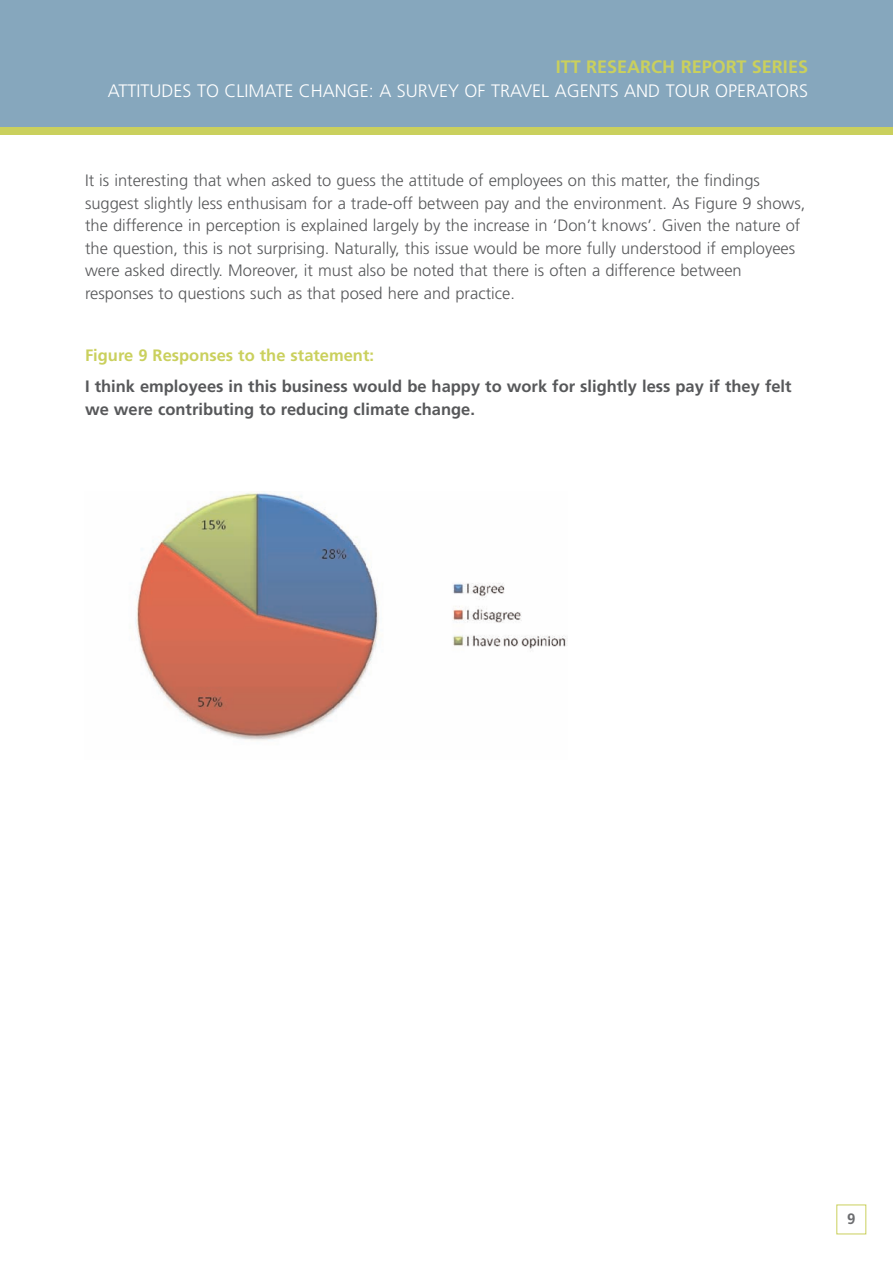
<style>
.page{position:relative;width:893px;height:1263px;background:#fff}
.page>*{position:absolute;margin:0;border:0;box-sizing:border-box;transform-origin:0 0}
.t1{font:300 18px "Frutiger";color:#fff}
.t2{font:700 18px "Frutiger";color:#cad05d}
.t3{font:300 16.5px/22.5px "Frutiger";color:#57585a}
.t4{font:700 16.5px/22.5px "Frutiger";color:#57585a}
.t5{font:700 16.5px "Frutiger";color:#cad05d}
.t6{font:700 15px "Frutiger";color:#6c6d70}
</style>
<div class="page">
<div style="left:0;top:0;width:893px;height:128px;background:#86a7bd"></div>
<div style="left:0;top:128px;width:893px;height:7px;background:#cad05d"></div>
<div style="left:836px;top:1204px;width:30px;height:30px;border:1px solid #cad05d"></div>
<img style="left:135px;top:491px;width:432px;height:249px">
<p class="t2" style="left:556px;top:59px;width:254px">ITT RESEARCH REPORT SERIES</p>
<p class="t1" style="left:108px;top:84px;width:702px">ATTITUDES TO CLIMATE CHANGE: A SURVEY OF TRAVEL AGENTS AND TOUR OPERATORS</p>
<p class="t3" style="left:85px;top:171px;width:722px">It is interesting that when asked to guess the attitude of employees on this matter, the findings suggest slightly less enthusisam for a trade-off between pay and the environment. As Figure 9 shows, the difference in perception is explained largely by the increase in ‘Don’t knows’. Given the nature of the question, this is not surprising. Naturally, this issue would be more fully understood if employees were asked directly. Moreover, it must also be noted that there is often a difference between responses to questions such as that posed here and practice.</p>
<p class="t5" style="left:85px;top:349px;width:290px">Figure 9 Responses to the statement:</p>
<p class="t4" style="left:85px;top:376px;width:708px">I think employees in this business would be happy to work for slightly less pay if they felt we were contributing to reducing climate change.</p>
<p class="t6" style="left:847px;top:1212px;width:10px">9</p>
</div>
